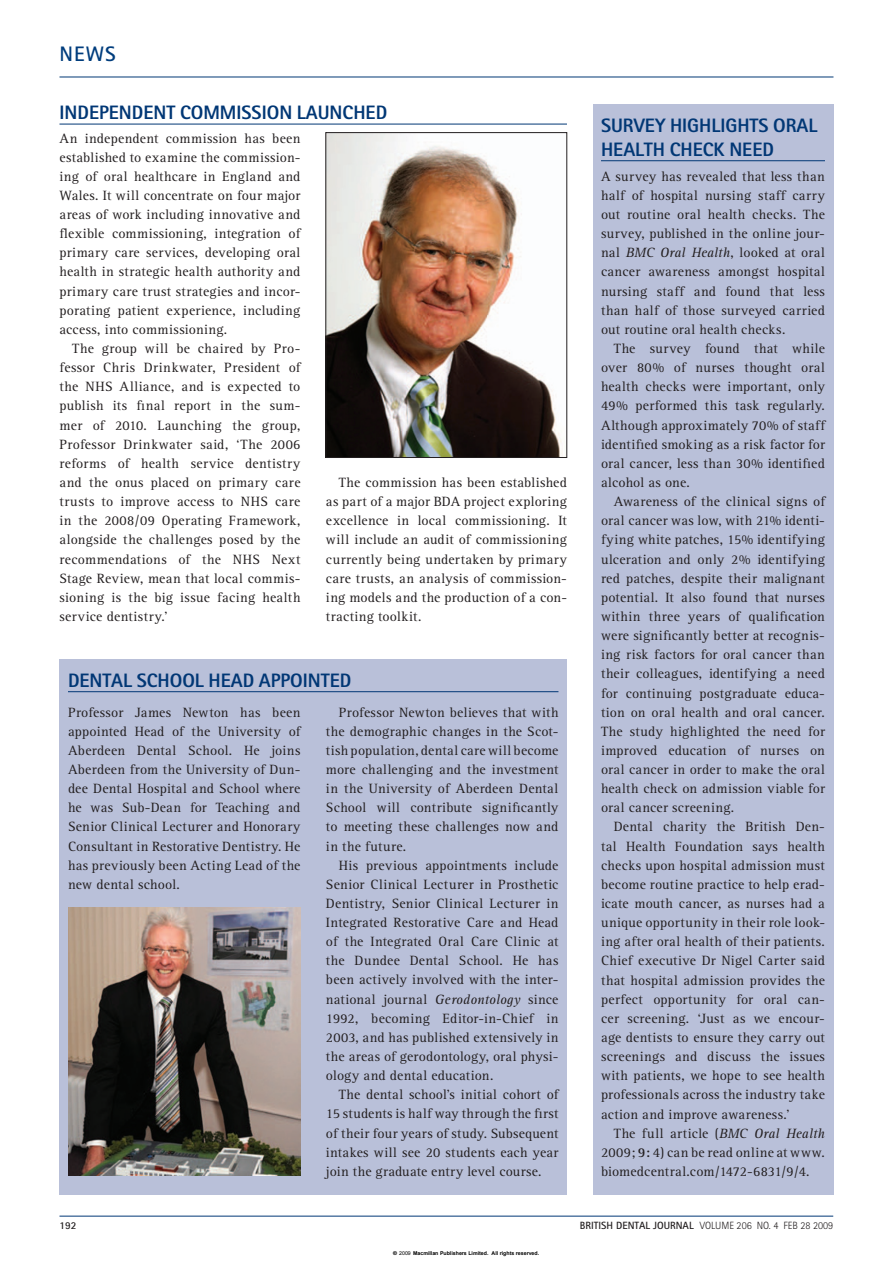
<style>
.page{position:relative;width:893px;height:1263px;background:#fff}
.page>*{position:absolute;margin:0;border:0;box-sizing:border-box;transform-origin:0 0}
.t1{font:700 21px "Rotis Sans Serif";color:#013d7d}
.t2{font:800 19.5px/23.9px "Rotis Sans Serif";color:#013775}
.t3{font:13.95px/19.2px "Rotis Serif";letter-spacing:.02em;color:#231f20;text-align:justify}
.t4{font:300 10.5px "Rotis Sans Serif";color:#231f20}
.t5{font:700 10.5px "Rotis Sans Serif";color:#231f20}
.t6{font:700 5.25px "Arial";color:#000}
.s1{font-style:italic}
.s2{font-weight:700}
.s3{font-family:"Helvetica"}
.s4{font-weight:400}
</style>
<div class="page">
<hr style="left:59px;top:77px;width:774px;height:1px;background:#013775">
<hr style="left:59px;top:124px;width:508px;height:1px;background:#013775">
<div style="left:59px;top:659px;width:508px;height:536px;background:#b9c0d9"></div>
<hr style="left:68px;top:691px;width:490px;height:1px;background:#013775">
<hr style="left:59px;top:1216px;width:774px;height:1px;background:#013775">
<img style="left:328px;top:134px;width:235px;height:322px">
<div style="left:326px;top:132px;width:241px;height:326px;border:1px solid #231f20"></div>
<div style="left:592px;top:104px;width:241px;height:1091px;background:#b9c0d9"></div>
<hr style="left:601px;top:160px;width:224px;height:1px;background:#013775">
<img style="left:68px;top:908px;width:232px;height:268px">
<h1 class="t1" style="left:59px;top:47px;width:58px">NEWS</h1>
<h2 class="t2" style="left:59px;top:103px;width:329px">INDEPENDENT COMMISSION LAUNCHED</h2>
<p class="t3" style="left:59px;top:130px;width:243px">An independent commission has been established to examine the commission&shy;ing of oral healthcare in England and Wales. It will concentrate on four major areas of work including innovative and flexible commissioning, integration of primary care services, developing oral health in strategic health authority and primary care trust strategies and incor&shy;porating patient experience, including access, into commissioning.</p>
<p class="t3" style="left:59px;top:340px;width:243px;text-indent:13px">The group will be chaired by Pro&shy;fessor Chris Drinkwater, President of the NHS Alliance, and is expected to publish its final report in the sum&shy;mer of 2010. Launching the group, Professor Drinkwater said, ‘The 2006 reforms of health service dentistry and the onus placed on primary care trusts to improve access to NHS care in the 2008/09 Operating Framework, alongside the challenges posed by the recommendations of the NHS Next Stage Review, mean that local commis&shy;sioning is the big issue facing health service dentistry.’</p>
<p class="t3" style="left:326px;top:474px;width:242px;text-indent:13px">The commission has been established as part of a major BDA project exploring excellence in local commissioning. It will include an audit of commissioning currently being undertaken by primary care trusts, an analysis of commission&shy;ing models and the production of a con&shy;tracting toolkit.</p>
<h2 class="t2" style="left:68px;top:671px;width:285px">DENTAL SCHOOL HEAD APPOINTED</h2>
<p class="t3" style="left:68px;top:704px;width:234px">Professor James Newton has been appointed Head of the University of Aberdeen Dental School. He joins Aberdeen from the University of Dun&shy;dee Dental Hospital and School where he was Sub-Dean for Teaching and Senior Clinical Lecturer and Honorary Consultant in Restorative Dentistry. He has previously been Acting Lead of the new dental school.</p>
<p class="t3" style="left:326px;top:704px;width:234px;text-indent:13px">Professor Newton believes that with the demographic changes in the Scot&shy;tish population, dental care will become more challenging and the investment in the University of Aberdeen Dental School will contribute significantly to meeting these challenges now and in the future.</p>
<p class="t3" style="left:326px;top:857px;width:234px;text-indent:13px">His previous appointments include Senior Clinical Lecturer in Prosthetic Dentistry, Senior Clinical Lecturer in Integrated Restorative Care and Head of the Integrated Oral Care Clinic at the Dundee Dental School. He has been actively involved with the inter&shy;national journal <span class="s1">Gerodontology</span> since 1992, becoming Editor-in-Chief in 2003, and has published extensively in the areas of gerodontology, oral physi&shy;ology and dental education.</p>
<p class="t3" style="left:326px;top:1086px;width:234px;text-indent:13px">The dental school’s initial cohort of 15 students is half way through the first of their four years of study. Subsequent intakes will see 20 students each year join the graduate entry level course.</p>
<h2 class="t2" style="left:601px;top:116px;width:218px">SURVEY HIGHLIGHTS ORAL<br>HEALTH CHECK NEED</h2>
<p class="t3" style="left:601px;top:168px;width:225px">A survey has revealed that less than half of hospital nursing staff carry out routine oral health checks. The survey, published in the online jour&shy;nal <span class="s1">BMC Oral Health</span>, looked at oral cancer awareness amongst hospital nursing staff and found that less than half of those surveyed carried out routine oral health checks.</p>
<p class="t3" style="left:601px;top:340px;width:225px;text-indent:13px">The survey found that while over 80% of nurses thought oral health checks were important, only 49% performed this task regularly.<br>Although approximately 70% of staff identified smoking as a risk factor for oral cancer, less than 30% identified alcohol as one.</p>
<p class="t3" style="left:601px;top:493px;width:225px;text-indent:13px">Awareness of the clinical signs of oral cancer was low, with 21% identi&shy;fying white patches, 15% identifying ulceration and only 2% identifying red patches, despite their malignant potential. It also found that nurses within three years of qualification were significantly better at recognis&shy;ing risk factors for oral cancer than their colleagues, identifying a need for continuing postgraduate educa&shy;tion on oral health and oral cancer.<br>The study highlighted the need for improved education of nurses on oral cancer in order to make the oral health check on admission viable for oral cancer screening.</p>
<p class="t3" style="left:601px;top:818px;width:225px;text-indent:13px">Dental charity the British Den&shy;tal Health Foundation says health checks upon hospital admission must become routine practice to help erad&shy;icate mouth cancer, as nurses had a unique opportunity in their role look&shy;ing after oral health of their patients.<br>Chief executive Dr Nigel Carter said that hospital admission provides the perfect opportunity for oral can&shy;cer screening. ‘Just as we encour&shy;age dentists to ensure they carry out screenings and discuss the issues with patients, we hope to see health professionals across the industry take action and improve awareness.’</p>
<p class="t3" style="left:601px;top:1125px;width:225px;text-indent:13px">The full article (<span class="s1">BMC Oral Health </span>2009; <span class="s2">9:</span> 4) can be read online at www. biomedcentral.com/1472-6831/9/4.</p>
<p class="t5" style="left:59px;top:1222px;width:18px">192</p>
<p class="t4" style="left:580px;top:1222px;width:255px"><span class="s2">BRITISH DENTAL JOURNAL</span> VOLUME 206 NO. 4 FEB 28 2009</p>
<p class="t6" style="left:393px;top:1250px;width:148px"><span class="s3">©</span> <span class="s4">2009</span> Macmillan Publishers Limited. All rights reserved.</p>
</div>
